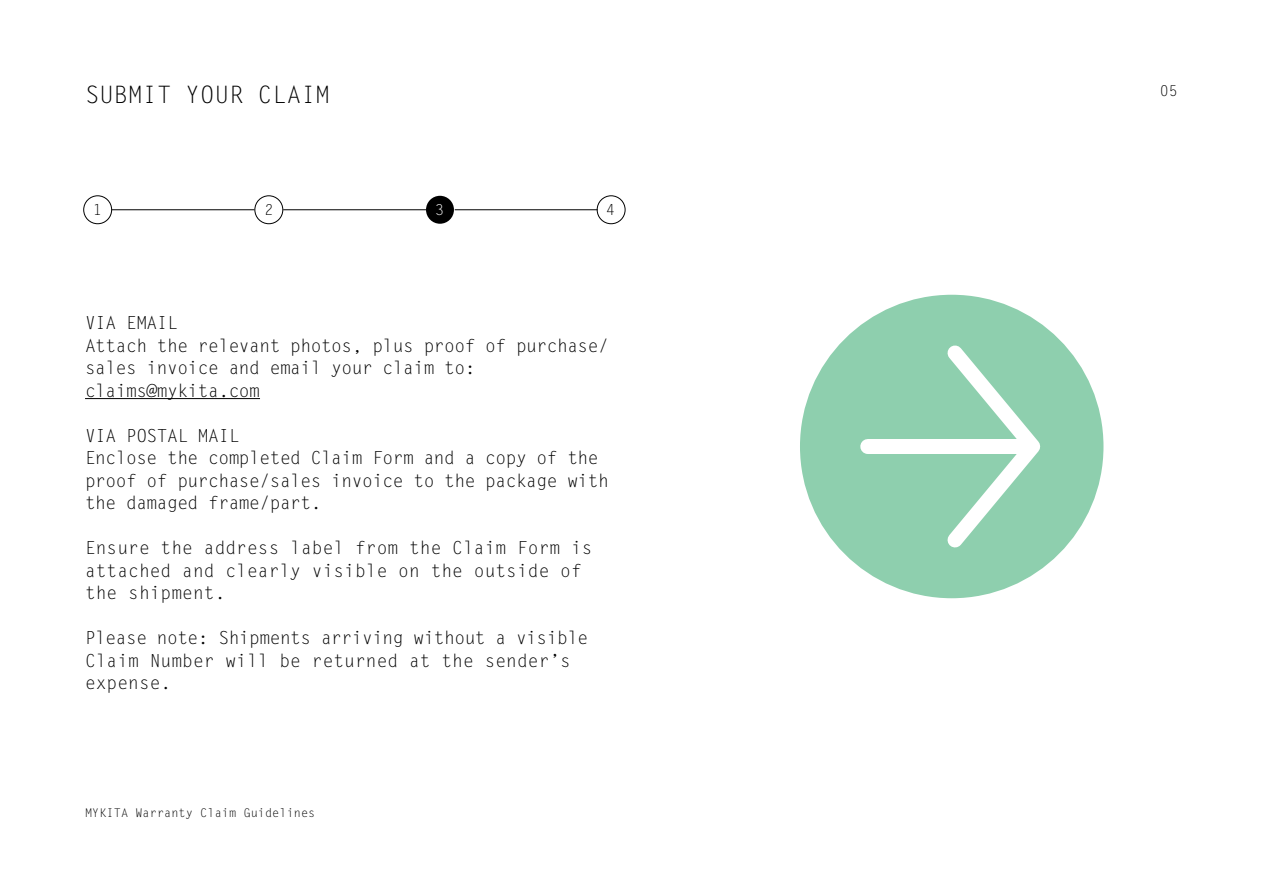
<style>
.page{position:relative;width:1263px;height:893px;background:#fff}
.page>*{position:absolute;margin:0;border:0;box-sizing:border-box;transform-origin:0 0}
.t1{font:24px "Letter Gothic Std";color:#000}
.t2{font:18px/22.5px "Letter Gothic Std";letter-spacing:-.03em;color:#000}
.t3{font:18px/22.5px "Letter Gothic Std";color:#000}
.t4{font:15px "Letter Gothic Std";color:#000}
.t5{font:15px "Letter Gothic Std";color:#fff}
.t6{font:12px "Letter Gothic Std";color:#000}
</style>
<div class="page">
<hr style="left:85px;top:398px;width:175px;height:1px;background:#000">
<div style="left:83px;top:195px;width:29px;height:29px;border:1px solid #000;border-radius:50%"></div>
<div style="left:254px;top:195px;width:29px;height:29px;border:1px solid #000;border-radius:50%"></div>
<div style="left:426px;top:196px;width:28px;height:28px;background:#000;border-radius:50%"></div>
<div style="left:597px;top:195px;width:28px;height:29px;border:1px solid #000;border-radius:50%"></div>
<div style="left:800px;top:295px;width:303px;height:303px;background:#8ecfae;border-radius:50%"></div>
<hr style="left:112px;top:209px;width:142px;height:1px;background:#000">
<hr style="left:283px;top:209px;width:143px;height:1px;background:#000">
<hr style="left:455px;top:209px;width:142px;height:1px;background:#000">
<svg style="left:947px;top:332px;width:105px;height:229px"></svg>
<div style="left:868px;top:439px;width:156px;height:15px;background:#fff"></div>
<h1 class="t1" style="left:85px;top:81px;width:246px">SUBMIT YOUR CLAIM</h1>
<p class="t4" style="left:93px;top:201px;width:10px">1</p>
<p class="t4" style="left:264px;top:201px;width:10px">2</p>
<p class="t5" style="left:435px;top:201px;width:10px">3</p>
<p class="t4" style="left:606px;top:201px;width:10px">4</p>
<p class="t2" style="left:85px;top:312px;width:525px">VIA EMAIL<br>Attach the relevant photos, plus proof of purchase/ sales invoice and email your claim to: claims@mykita.com</p>
<p class="t2" style="left:85px;top:425px;width:525px">VIA POSTAL MAIL<br>Enclose the completed Claim Form and a copy of the proof of purchase/sales invoice to the package with the damaged frame/part.</p>
<p class="t3" style="left:85px;top:537px;width:509px">Ensure the address label from the Claim Form is attached and clearly visible on the outside of the shipment.</p>
<p class="t2" style="left:85px;top:627px;width:505px">Please note: Shipments arriving without a visible<br>Claim Number will be returned at the sender’s expense.</p>
<p class="t6" style="left:85px;top:806px;width:232px">MYKITA Warranty Claim Guidelines</p>
<p class="t4" style="left:1160px;top:82px;width:19px">05</p>
</div>
